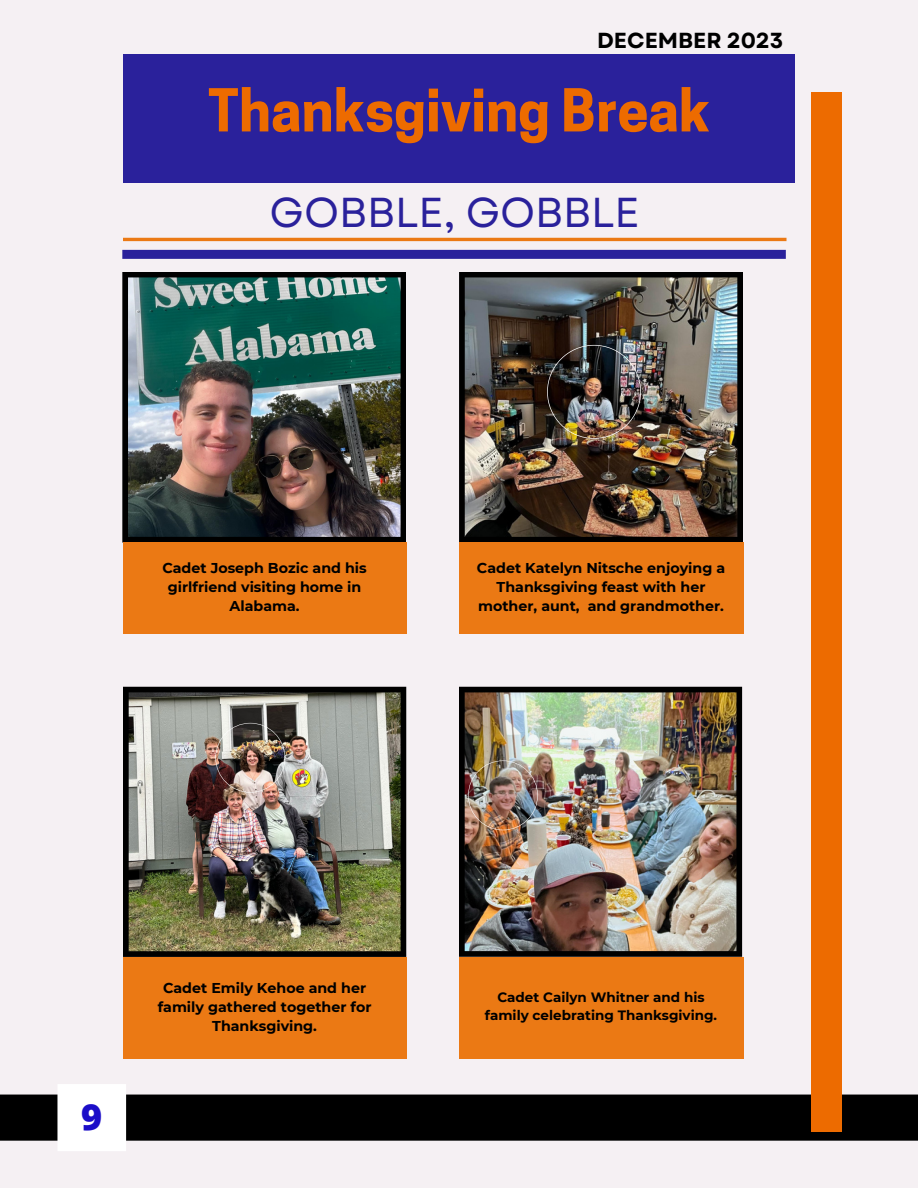
<style>
.page{position:relative;width:918px;height:1188px;background:#f5f0f3}
.page>*{position:absolute;margin:0;border:0;box-sizing:border-box;transform-origin:0 0}
.t1{font:700 55.5px "Cooper Hewitt";color:#ed6b00}
.t2{font:41.7px "Garet";color:#2a219b}
.t3{font:800 36px "Open Sans";color:#1b0dc8}
.t4{font:700 21.75px "Garet";color:#000}
.t5{font:700 14.25px/19.2px "Montserrat";color:#000;text-align:center}
.t6{font:700 13.5px/18px "Montserrat";color:#000;text-align:center}
</style>
<div class="page">
<hr style="left:123px;top:238px;width:664px;height:3px;background:#eb7914">
<div style="left:122px;top:250px;width:664px;height:9px;background:#2a219b"></div>
<div style="left:0;top:1095px;width:918px;height:46px;background:#000"></div>
<div style="left:811px;top:92px;width:30px;height:1040px;background:#ed6b00"></div>
<div style="left:123px;top:54px;width:672px;height:129px;background:#2a219b"></div>
<div style="left:57px;top:1084px;width:69px;height:67px;background:#fff"></div>
<img style="left:122px;top:272px;width:284px;height:271px">
<div style="left:123px;top:543px;width:283px;height:91px;background:#eb7914"></div>
<img style="left:459px;top:272px;width:284px;height:271px">
<div style="left:459px;top:543px;width:284px;height:91px;background:#eb7914"></div>
<img style="left:123px;top:687px;width:283px;height:270px">
<div style="left:123px;top:957px;width:283px;height:102px;background:#eb7914"></div>
<img style="left:459px;top:687px;width:283px;height:270px">
<div style="left:459px;top:957px;width:284px;height:102px;background:#eb7914"></div>
<img style="left:547px;top:345px;width:93px;height:93px">
<img style="left:215px;top:723px;width:70px;height:70px">
<img style="left:468px;top:761px;width:70px;height:69px">
<p class="t4" style="left:597px;top:24px;width:188px">DECEMBER 2023</p>
<p class="t1" style="left:208px;top:90px;width:504px">Thanksgiving Break</p>
<p class="t2" style="left:270px;top:183px;width:372px">GOBBLE, GOBBLE</p>
<p class="t5" style="left:162px;top:558px;width:206px">Cadet Joseph Bozic and his girlfriend visiting home in<br>Alabama.</p>
<p class="t5" style="left:477px;top:558px;width:250px">Cadet Katelyn Nitsche enjoying a<br>Thanksgiving feast with her mother, aunt, and grandmother.</p>
<p class="t3" style="left:81px;top:1092px;width:23px">9</p>
<p class="t5" style="left:158px;top:978px;width:215px">Cadet Emily Kehoe and her family gathered together for<br>Thanksgiving.</p>
<p class="t6" style="left:485px;top:988px;width:234px">Cadet Cailyn Whitner and his family celebrating Thanksgiving.</p>
</div>
